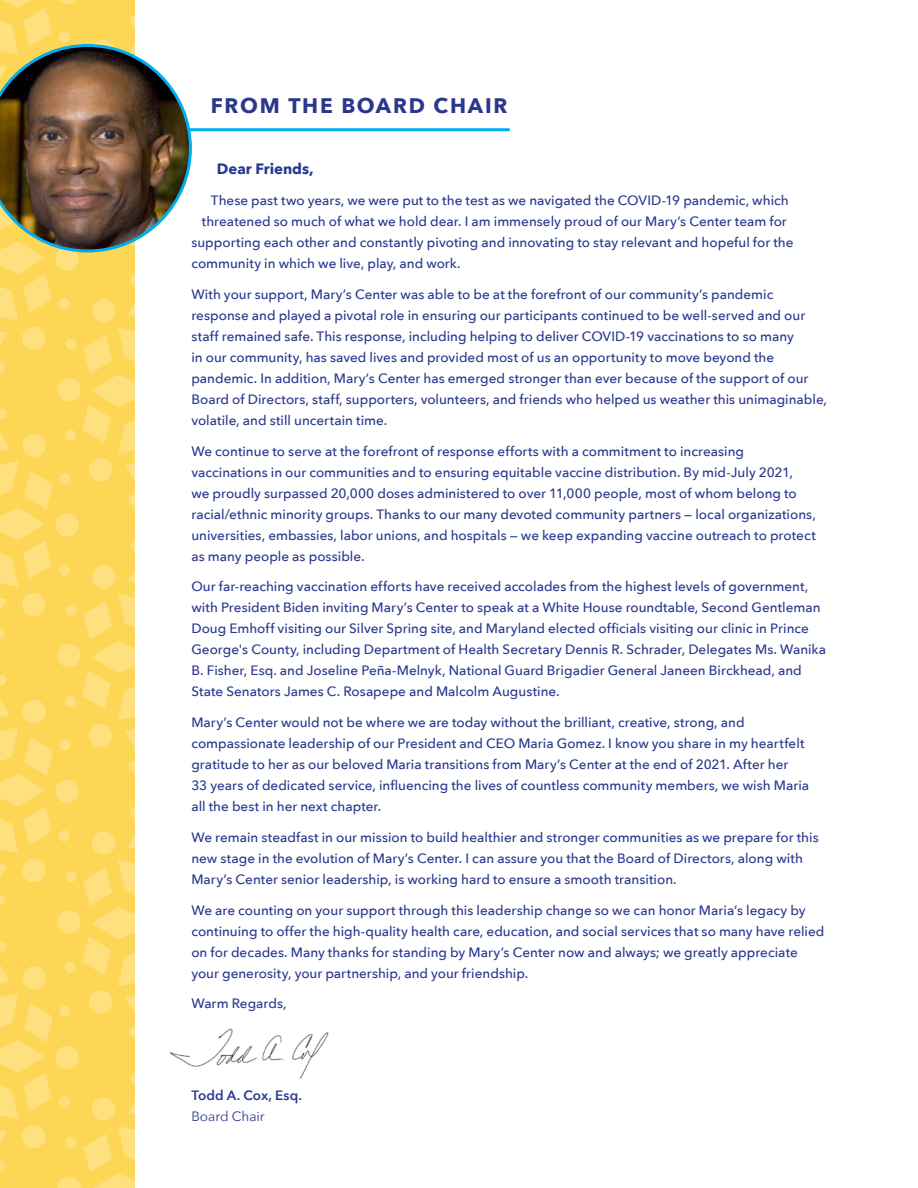
<style>
.page{position:relative;width:918px;height:1188px;background:#fff}
.page>*{position:absolute;margin:0;border:0;box-sizing:border-box;transform-origin:0 0}
.t1{font:700 21px "Avenir Next";letter-spacing:.08em;color:#29378d}
.t2{font:700 15px "Avenir Next";color:#29378d}
.t3{font:500 13.5px/21px "Avenir Next";color:#29378d}
.t4{font:600 13.5px "Avenir Next";letter-spacing:.005em;color:#29378d}
.t5{font:13.5px "Avenir Next";letter-spacing:-.005em;color:#29378d}
</style>
<div class="page">
<hr style="left:90px;top:128px;width:420px;height:3px;background:#00aeef">
<img style="left:192px;top:1028px;width:137px;height:51px">
<svg style="left:0;top:0;width:192px;height:1188px"></svg>
<h1 class="t1" style="left:211px;top:87px;width:298px">FROM THE BOARD CHAIR</h1>
<p class="t2" style="left:217px;top:156px;width:98px">Dear Friends,</p>
<p class="t3" style="left:211px;top:189px;width:579px">These past two years, we were put to the test as we navigated the COVID-19 pandemic, which</p>
<p class="t3" style="left:202px;top:210px;width:586px">threatened so much of what we hold dear. I am immensely proud of our Mary’s Center team for</p>
<p class="t3" style="left:191px;top:231px;width:604px">supporting each other and constantly pivoting and innovating to stay relevant and hopeful for the</p>
<p class="t3" style="left:191px;top:252px;width:271px">community in which we live, play, and work.</p>
<p class="t3" style="left:191px;top:283px;width:637px">With your support, Mary’s Center was able to be at the forefront of our community’s pandemic response and played a pivotal role in ensuring our participants continued to be well-served and our staff remained safe. This response, including helping to deliver COVID-19 vaccinations to so many<br>in our community, has saved lives and provided most of us an opportunity to move beyond the pandemic. In addition, Mary’s Center has emerged stronger than ever because of the support of our Board of Directors, staff, supporters, volunteers, and friends who helped us weather this unimaginable, volatile, and still uncertain time.</p>
<p class="t3" style="left:191px;top:440px;width:626px">We continue to serve at the forefront of response efforts with a commitment to increasing vaccinations in our communities and to ensuring equitable vaccine distribution. By mid-July 2021,<br>we proudly surpassed 20,000 doses administered to over 11,000 people, most of whom belong to racial/ethnic minority groups. Thanks to our many devoted community partners — local organizations, universities, embassies, labor unions, and hospitals — we keep expanding vaccine outreach to protect as many people as possible.</p>
<p class="t3" style="left:191px;top:576px;width:636px">Our far-reaching vaccination efforts have received accolades from the highest levels of government, with President Biden inviting Mary’s Center to speak at a White House roundtable, Second Gentleman Doug Emhoff visiting our Silver Spring site, and Maryland elected officials visiting our clinic in Prince George's County, including Department of Health Secretary Dennis R. Schrader, Delegates Ms. Wanika B. Fisher, Esq. and Joseline Peña-Melnyk, National Guard Brigadier General Janeen Birckhead, and State Senators James C. Rosapepe and Malcolm Augustine.</p>
<p class="t3" style="left:191px;top:711px;width:619px">Mary’s Center would not be where we are today without the brilliant, creative, strong, and compassionate leadership of our President and CEO Maria Gomez. I know you share in my heartfelt gratitude to her as our beloved Maria transitions from Mary’s Center at the end of 2021. After her<br>33 years of dedicated service, influencing the lives of countless community members, we wish Maria all the best in her next chapter.</p>
<p class="t3" style="left:191px;top:826px;width:629px">We remain steadfast in our mission to build healthier and stronger communities as we prepare for this new stage in the evolution of Mary’s Center. I can assure you that the Board of Directors, along with<br>Mary’s Center senior leadership, is working hard to ensure a smooth transition.</p>
<p class="t3" style="left:191px;top:899px;width:635px">We are counting on your support through this leadership change so we can honor Maria’s legacy by continuing to offer the high-quality health care, education, and social services that so many have relied on for decades. Many thanks for standing by Mary’s Center now and always; we greatly appreciate your generosity, your partnership, and your friendship.</p>
<p class="t3" style="left:191px;top:993px;width:97px">Warm Regards,</p>
<p class="t4" style="left:191px;top:1084px;width:112px">Todd A. Cox, Esq.</p>
<p class="t5" style="left:191px;top:1105px;width:75px">Board Chair</p>
</div>
